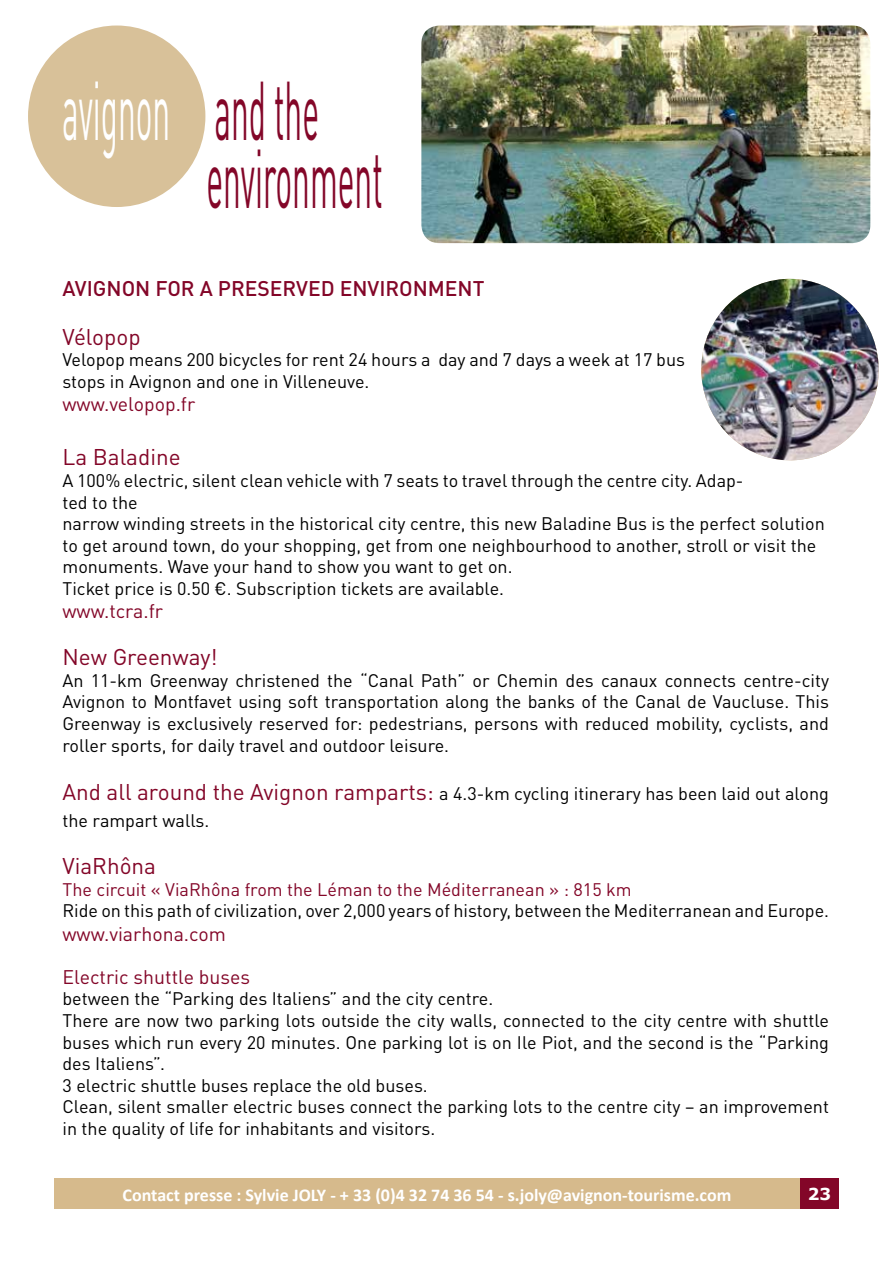
<style>
.page{position:relative;width:893px;height:1263px;background:#fff}
.page>*{position:absolute;margin:0;border:0;box-sizing:border-box;transform-origin:0 0}
.t1{font:82.05px/68.7px "DIN Pro";color:#830628;scale:.39 1}
.t2{font:22.5px "DIN Pro";color:#830628}
.t3{font:500 21px "DIN Pro";color:#830628}
.t4{font:19.5px "DIN Pro";color:#830628}
.t5{font:18px/21.6px "DIN Pro";color:#000}
.t6{font:700 18px "Calibri";color:#fff}
.t7{font:18px "DIN Pro";color:#830628}
.t8{font:700 16.5px "Verdana";color:#fff}
.s1{color:#fff}
.s2{font-size:22.5px;color:#830628}
</style>
<div class="page">
<div style="left:54px;top:1178px;width:746px;height:31px;background:#d6ba8c"></div>
<div style="left:800px;top:1178px;width:39px;height:31px;background:#830628"></div>
<div style="left:28px;top:26px;width:177px;height:181px;background:#d8c199;border-radius:50%"></div>
<img style="left:421px;top:26px;width:449px;height:217px">
<img style="left:701px;top:279px;width:178px;height:182px">
<h1 class="t1" style="left:206px;top:68px;width:454px;text-indent:-144px"><span class="s1">avignon</span> and the environment</h1>
<p class="t3" style="left:63px;top:271px;width:423px">AVIGNON FOR A PRESERVED ENVIRONMENT</p>
<p class="t2" style="left:63px;top:319px;width:80px">Vélopop</p>
<p class="t5" style="left:63px;top:347px;width:624px">Velopop means 200 bicycles for rent 24 hours a day and 7 days a week at 17 bus stops in Avignon and one in Villeneuve.</p>
<p class="t4" style="left:63px;top:389px;width:134px">www.velopop.fr</p>
<p class="t2" style="left:63px;top:439px;width:120px">La Baladine</p>
<p class="t5" style="left:63px;top:468px;width:764px">A 100% electric, silent clean vehicle with 7 seats to travel through the centre city. Adap-<br>ted to the<br>narrow winding streets in the historical city centre, this new Baladine Bus is the perfect solution to get around town, do your shopping, get from one neighbourhood to another, stroll or visit the monuments. Wave your hand to show you want to get on.<br>Ticket price is 0.50 €. Subscription tickets are available.</p>
<p class="t4" style="left:63px;top:596px;width:102px">www.tcra.fr</p>
<p class="t2" style="left:63px;top:639px;width:157px">New Greenway!</p>
<p class="t5" style="left:63px;top:668px;width:768px;text-align:justify">An 11-km Greenway christened the “Canal Path” or Chemin des canaux connects centre-city Avignon to Montfavet using soft transportation along the banks of the Canal de Vaucluse. This Greenway is exclusively reserved for: pedestrians, persons with reduced mobility, cyclists, and roller sports, for daily travel and outdoor leisure.</p>
<p class="t5" style="left:63px;top:778px;width:768px;line-height:27px"><span class="s2">And all around the Avignon ramparts:</span> a 4.3-km cycling itinerary has been laid out along the rampart walls.</p>
<p class="t2" style="left:63px;top:848px;width:95px">ViaRhôna</p>
<p class="t7" style="left:63px;top:875px;width:571px">The circuit « ViaRhôna from the Léman to the Méditerranean » : 815 km</p>
<p class="t5" style="left:63px;top:898px;width:768px">Ride on this path of civilization, over 2,000 years of history, between the Mediterranean and Europe.</p>
<p class="t4" style="left:63px;top:918px;width:165px">www.viarhona.com</p>
<p class="t4" style="left:63px;top:961px;width:189px">Electric shuttle buses</p>
<p class="t5" style="left:63px;top:986px;width:768px">between the “Parking des Italiens” and the city centre.<br>There are now two parking lots outside the city walls, connected to the city centre with shuttle buses which run every 20 minutes. One parking lot is on Ile Piot, and the second is the “Parking des Italiens”.<br>3 electric shuttle buses replace the old buses.<br>Clean, silent smaller electric buses connect the parking lots to the centre city – an improvement in the quality of life for inhabitants and visitors.</p>
<p class="t6" style="left:123px;top:1183px;width:610px">Contact presse : Sylvie JOLY - + 33 (0)4 32 74 36 54 - s.joly@avignon-tourisme.com</p>
<p class="t8" style="left:808px;top:1183px;width:25px">23</p>
</div>
